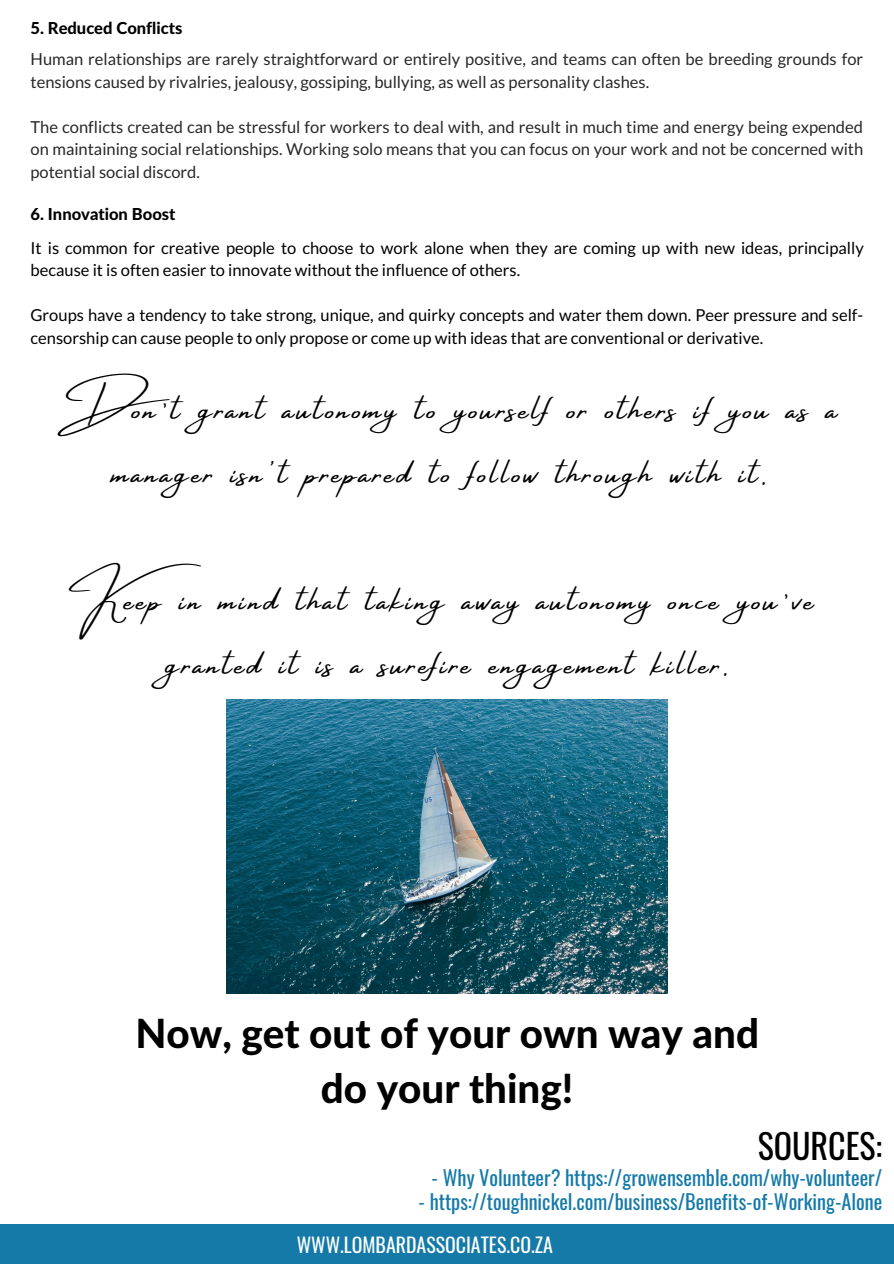
<style>
.page{position:relative;width:894px;height:1264px;background:#fff}
.page>*{position:absolute;margin:0;border:0;box-sizing:border-box;transform-origin:0 0}
.t1{font:800 40.35px/54.9px "Lato Latin";color:#000;text-align:center}
.t2{font:33.9px "Oswald";color:#000}
.t3{font:33.3px/63.6px "Amsterdam Four";letter-spacing:.09em;color:#000;text-align:center}
.t4{font:20.25px "Oswald";color:#157aa8}
.t5{font:19.8px "Oswald";color:#fefefe}
.t6{font:16.5px/22.5px "Lato";color:#282828}
.t7{font:16.5px/22.5px "Lato";color:#000}
.t8{font:800 16.5px "Lato Latin";color:#000}
</style>
<div class="page">
<div style="left:0;top:1224px;width:893px;height:39px;background:#157aa8"></div>
<img style="left:226px;top:699px;width:441px;height:294px">
<p class="t8" style="left:31px;top:20px;width:153px">5. Reduced Conflicts</p>
<p class="t6" style="left:31px;top:47px;width:833px">Human relationships are rarely straightforward or entirely positive, and teams can often be breeding grounds for tensions caused by rivalries, jealousy, gossiping, bullying, as well as personality clashes.</p>
<p class="t6" style="left:31px;top:115px;width:834px;text-align:justify">The conflicts created can be stressful for workers to deal with, and result in much time and energy being expended on maintaining social relationships. Working solo means that you can focus on your work and not be concerned with potential social discord.</p>
<p class="t8" style="left:31px;top:207px;width:146px">6. Innovation Boost</p>
<p class="t7" style="left:31px;top:236px;width:834px">It is common for creative people to choose to work alone when they are coming up with new ideas, principally because it is often easier to innovate without the influence of others.</p>
<p class="t7" style="left:31px;top:303px;width:834px">Groups have a tendency to take strong, unique, and quirky concepts and water them down. Peer pressure and self&shy;censorship can cause people to only propose or come up with ideas that are conventional or derivative.</p>
<p class="t3" style="left:57px;top:379px;width:781px">Don’t grant autonomy to yourself or others if you as a manager isn't prepared to follow through with it.</p>
<p class="t3" style="left:81px;top:570px;width:733px">Keep in mind that taking away autonomy once you’ve granted it is a surefire engagement killer.</p>
<p class="t1" style="left:135px;top:1008px;width:625px">Now, get out of your own way and do your thing!</p>
<p class="t2" style="left:757px;top:1119px;width:126px">SOURCES:</p>
<p class="t4" style="left:431px;top:1161px;width:452px">- Why Volunteer? https://growensemble.com/why-volunteer/</p>
<p class="t4" style="left:418px;top:1185px;width:465px">- https://toughnickel.com/business/Benefits-of-Working-Alone</p>
<p class="t5" style="left:296px;top:1229px;width:257px">WWW.LOMBARDASSOCIATES.CO.ZA</p>
</div>
